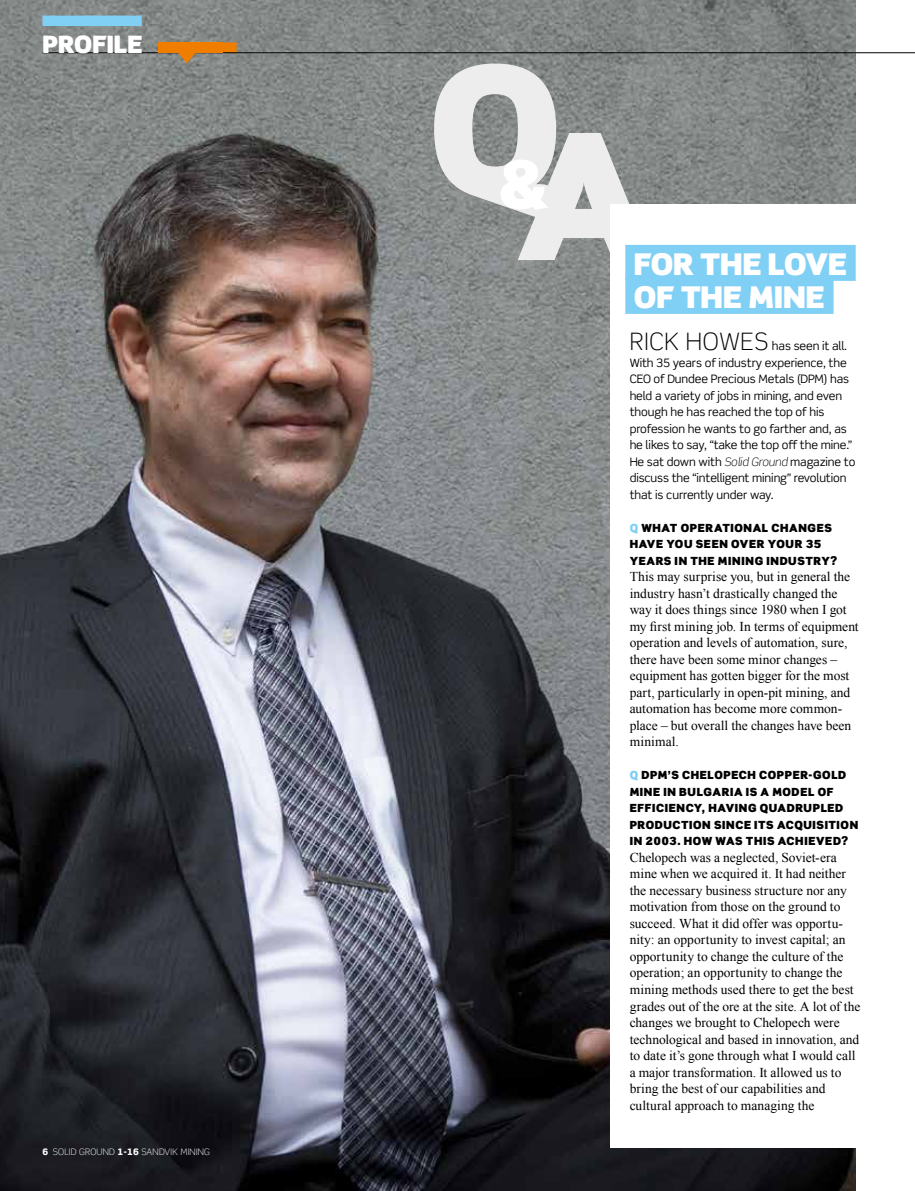
<style>
.page{position:relative;width:915px;height:1191px;background:#fff}
.page>*{position:absolute;margin:0;border:0;box-sizing:border-box;transform-origin:0 0}
.t1{font:900 30px/33px "Scene Pro";letter-spacing:-.005em;color:#fff}
.t2{font:900 24px "Scene Pro";color:#fff}
.t3{font:13.5px/16.5px "Times New Roman WGL";color:#000}
.t4{font:11.7px/16.5px "Scene Pro";letter-spacing:-.01em;color:#000}
.t5{font:900 11.25px/16.5px "Scene Pro";letter-spacing:.055em;color:#000}
.t6{font:300 9px "Scene Pro";letter-spacing:.025em;color:#fff}
.s1{font-weight:900}
.s2{font-weight:300;font-size:24px}
.s3{font-weight:300;font-style:italic}
.s4{color:#80cff5}
</style>
<div class="page">
<img style="left:0;top:0;width:855px;height:1191px">
<div style="left:158px;top:42px;width:78px;height:11px;background:#ef7d00"></div>
<hr style="left:43px;top:52px;width:871px;height:1px;background:#000">
<div style="left:43px;top:16px;width:99px;height:10px;background:#80cff5"></div>
<svg style="left:434px;top:63px;width:217px;height:197px"></svg>
<div style="left:609px;top:204px;width:273px;height:943px;background:#fff"></div>
<div style="left:625px;top:245px;width:230px;height:36px;background:#80cff5"></div>
<div style="left:625px;top:278px;width:208px;height:36px;background:#80cff5"></div>
<svg style="left:176px;top:53px;width:21px;height:11px"></svg>
<div style="left:158px;top:42px;width:64px;height:11px;background:#ef7d00"></div>
<h2 class="t2" style="left:43px;top:28px;width:101px">PROFILE</h2>
<p class="t6" style="left:43px;top:1146px;width:169px"><span class="s1">6</span> SOLID GROUND <span class="s1">1-16</span> SANDVIK MINING</p>
<h1 class="t1" style="left:633px;top:246px;width:214px">FOR THE LOVE<br>OF THE MINE</h1>
<p class="t4" style="left:629px;top:338px;width:227px"><span class="s2">RICK HOWES</span> has seen it all.<br>With 35 years of industry experience, the CEO of Dundee Precious Metals (DPM) has held a variety of jobs in mining, and even though he has reached the top of his profession he wants to go farther and, as he likes to say, “take the top off the mine.” He sat down with <span class="s3">Solid Ground</span> magazine to discuss the “intelligent mining” revolution that is currently under way.</p>
<p class="t5" style="left:629px;top:519px;width:209px"><span class="s4">Q</span> WHAT OPERATIONAL CHANGES<br>HAVE YOU SEEN OVER YOUR 35<br>YEARS IN THE MINING INDUSTRY?</p>
<p class="t3" style="left:629px;top:568px;width:230px">This may surprise you, but in general the industry hasn’t drastically changed the way it does things since 1980 when I got my first mining job. In terms of equipment operation and levels of automation, sure, there have been some minor changes – equipment has gotten bigger for the most part, particularly in open-pit mining, and automation has become more common&shy;place – but overall the changes have been minimal.</p>
<p class="t5" style="left:629px;top:767px;width:230px"><span class="s4">Q</span> DPM’S CHELOPECH COPPER-GOLD<br>MINE IN BULGARIA IS A MODEL OF<br>EFFICIENCY, HAVING QUADRUPLED<br>PRODUCTION SINCE ITS ACQUISITION<br>IN 2003. HOW WAS THIS ACHIEVED?</p>
<p class="t3" style="left:629px;top:849px;width:232px">Chelopech was a neglected, Soviet-era mine when we acquired it. It had neither the necessary business structure nor any motivation from those on the ground to succeed. What it did offer was opportu&shy;nity: an opportunity to invest capital; an opportunity to change the culture of the operation; an opportunity to change the mining methods used there to get the best grades out of the ore at the site. A lot of the changes we brought to Chelopech were technological and based in innovation, and to date it’s gone through what I would call a major transformation. It allowed us to bring the best of our capabilities and cultural approach to managing the</p>
</div>
